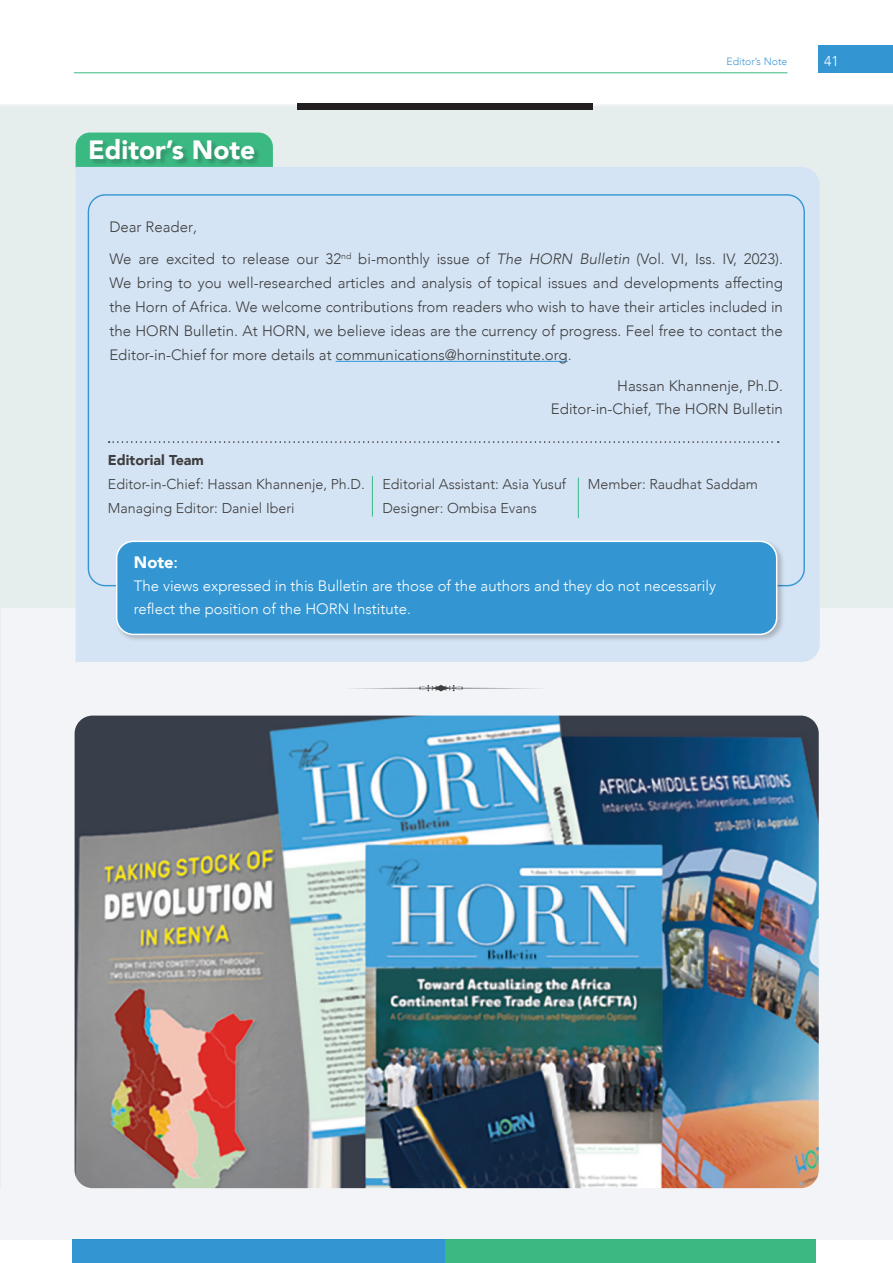
<style>
.page{position:relative;width:893px;height:1263px;background:#fff}
.page>*{position:absolute;margin:0;border:0;box-sizing:border-box;transform-origin:0 0}
.Headers{font:900 26.4px "Avenir";color:#fff}
.S_Sub_Head_Itals{font:900 16.5px "Avenir";color:#fff}
.Body_text{font:300 15px/24px "Avenir";color:#3e3e3f;text-align:justify}
.S_Sub_Head_Itals-2{font:300 15px/23.2px "Avenir";color:#fff}
.Body_text-2{font:300 14.25px/24px "Avenir";color:#3e3e3f}
.t1{font:300 14.25px "Avenir";color:#fff}
.Body_text-3{font:300 10.5px "Avenir";color:#429ad4}
.s1{font-style:italic}
.s2{font-weight:900}
.s3{font-weight:500}
</style>
<div class="page">
<div style="left:72px;top:1239px;width:373px;height:24px;background:#3396d2"></div>
<div style="left:445px;top:1239px;width:371px;height:24px;background:#3ab983"></div>
<div style="left:819px;top:45px;width:74px;height:28px;background:#3396d2"></div>
<hr style="left:74px;top:72px;width:713px;height:1px;background:#3ab983">
<div style="left:0;top:105px;width:893px;height:1135px;background:linear-gradient(to right,#edf0f3,#ecf0f2)"></div>
<div style="left:76px;top:133px;width:197px;height:48px;background:#3ab983;border-radius:14px"></div>
<div style="left:76px;top:167px;width:744px;height:495px;background:#d5e4f4"></div>
<hr style="left:336px;top:361px;width:232px;height:1px;background:#3396d2">
<div style="left:90px;top:139px;width:171px;height:27px;background:#231f20;opacity:.25"></div>
<svg style="left:109px;top:441px;width:670px;height:2px"></svg>
<hr style="left:372px;top:476px;width:1px;height:40px;background:#3ab983">
<hr style="left:578px;top:478px;width:1px;height:40px;background:#3ab983">
<div style="left:114px;top:539px;width:671px;height:103px;background:#231f20;opacity:.25"></div>
<div style="left:117px;top:541px;width:660px;height:93px;background:#3396d2;border-radius:17px"></div>
<div style="left:116px;top:540px;width:661px;height:95px;border:2px solid #fff;border-radius:17px"></div>
<div style="left:297px;top:103px;width:296px;height:6px;background:#231f20"></div>
<svg style="left:344px;top:685px;width:205px;height:6px"></svg>
<img style="left:75px;top:716px;width:744px;height:472px">
<p class="Headers" style="left:88px;top:127px;width:169px">Editor’s Note</p>
<p class="Body_text-3" style="left:727px;top:55px;width:62px">Editor’s Note</p>
<p class="t1" style="left:824px;top:52px;width:16px">41</p>
<p class="Body_text" style="left:109px;top:215px;width:89px">Dear Reader<span class="s1">,</span></p>
<p class="Body_text" style="left:109px;top:247px;width:675px">We are excited to release our 32<sup>nd</sup> bi-monthly issue of <span class="s1">The HORN Bulletin</span> (Vol. VI, Iss. IV, 2023).<br>We bring to you well-researched articles and analysis of topical issues and developments affecting the Horn of Africa. We welcome contributions from readers who wish to have their articles included in the HORN Bulletin. At HORN, we believe ideas are the currency of progress. Feel free to contact the Editor-in-Chief for more details at communications@horninstitute.org.</p>
<p class="Body_text" style="left:551px;top:375px;width:234px;line-height:22.5px;text-align:right">Hassan Khannenje, Ph.D.<br>Editor-in-Chief, The HORN Bulletin</p>
<p class="Body_text-2" style="left:108px;top:448px;width:460px"><span class="s2">Editorial Team<br></span>Editor-in-Chief: Hassan Khannenje, Ph.D<span class="s1">.</span> Editorial Assistant: Asia Yusuf</p>
<p class="Body_text-2" style="left:588px;top:472px;width:172px">Member: Raudhat Saddam</p>
<p class="Body_text-2" style="left:108px;top:496px;width:188px">Managing Editor: Daniel Iberi</p>
<p class="Body_text-2" style="left:382px;top:496px;width:156px">Designer: Ombisa Evans</p>
<p class="S_Sub_Head_Itals" style="left:134px;top:548px;width:46px">Note<span class="s3">:</span></p>
<p class="S_Sub_Head_Itals-2" style="left:134px;top:574px;width:584px">The views expressed in this Bulletin are those of the authors and they do not necessarily reflect the position of the HORN Institute.</p>
</div>
